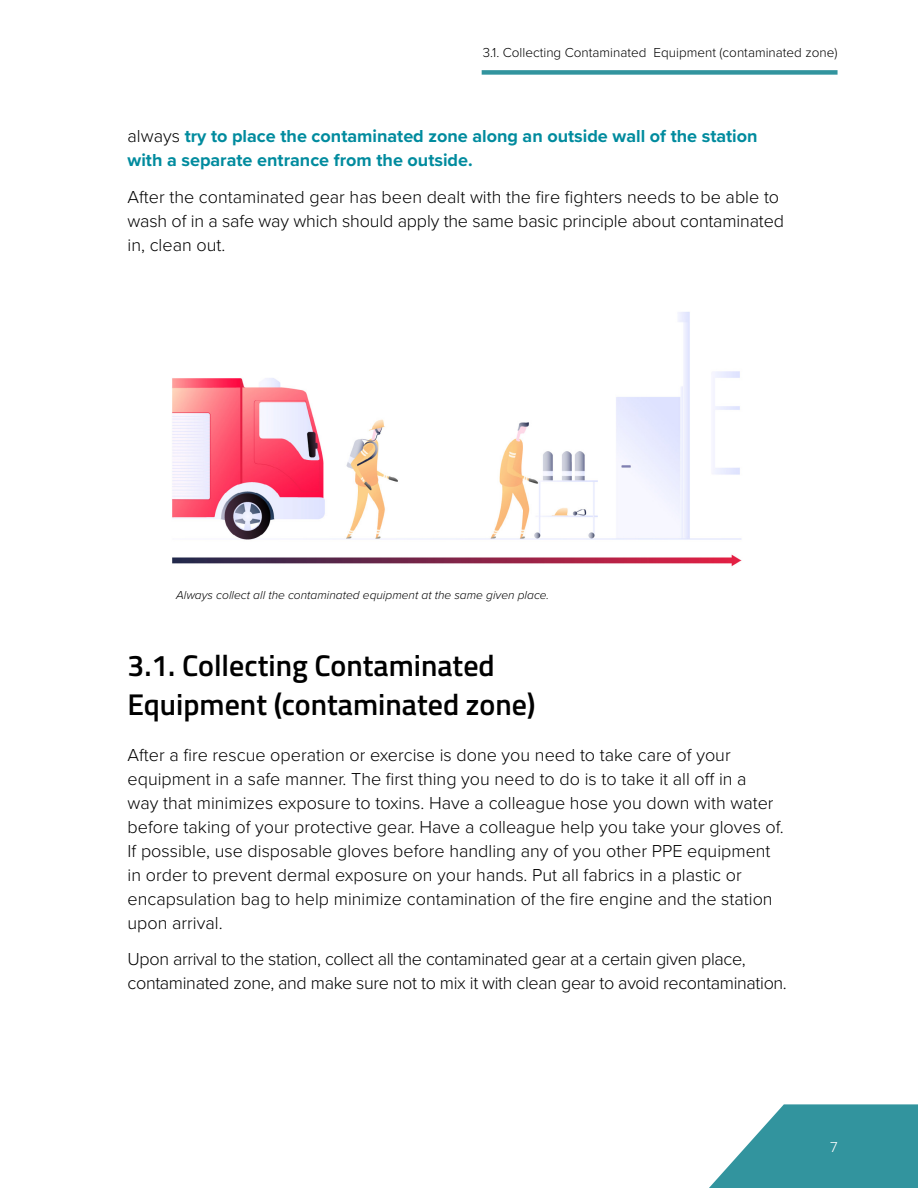
<style>
.page{position:relative;width:918px;height:1188px;background:#fff}
.page>*{position:absolute;margin:0;border:0;box-sizing:border-box;transform-origin:0 0}
.t1{font:600 30px/39px "Titillium Web";color:#000}
.t2{font:300 18px/24px "Proxima Nova";color:#000}
.t3{font:300 18px/24px "Proxima Nova";letter-spacing:-.02em;color:#000}
.t4{font:700 18px/24px "Proxima Nova";color:#008b9e}
.t5{font:300 15px "Proxima Nova";color:#fff}
.t6{font:300 13.5px "Proxima Nova";color:#000}
.t7{font:italic 300 12px "Proxima Nova";color:#000}
.s1{font-weight:300;color:#000}
</style>
<div class="page">
<svg style="left:709px;top:1104px;width:209px;height:84px"></svg>
<div style="left:482px;top:70px;width:356px;height:5px;background:#32949e"></div>
<img style="left:172px;top:312px;width:570px;height:255px">
<p class="t6" style="left:483px;top:42px;width:356px">3.1. Collecting Contaminated Equipment (contaminated zone)</p>
<p class="t4" style="left:128px;top:123px;width:632px"><span class="s1">always</span> try to place the contaminated zone along an outside wall of the station with a separate entrance from the outside.</p>
<p class="t2" style="left:128px;top:184px;width:658px">After the contaminated gear has been dealt with the fire fighters needs to be able to wash of in a safe way which should apply the same basic principle about contaminated in, clean out.</p>
<p class="t7" style="left:176px;top:586px;width:375px">Always collect all the contaminated equipment at the same given place.</p>
<h1 class="t1" style="left:128px;top:645px;width:409px">3.1. Collecting Contaminated<br>Equipment (contaminated zone)</h1>
<p class="t2" style="left:128px;top:742px;width:658px">After a fire rescue operation or exercise is done you need to take care of your equipment in a safe manner. The first thing you need to do is to take it all off in a<br>way that minimizes exposure to toxins. Have a colleague hose you down with water before taking of your protective gear. Have a colleague help you take your gloves of.<br>If possible, use disposable gloves before handling any of you other PPE equipment in order to prevent dermal exposure on your hands. Put all fabrics in a plastic or encapsulation bag to help minimize contamination of the fire engine and the station upon arrival.</p>
<p class="t3" style="left:128px;top:946px;width:661px">Upon arrival to the station, collect all the contaminated gear at a certain given place, contaminated zone, and make sure not to mix it with clean gear to avoid recontamination.</p>
<p class="t5" style="left:830px;top:1136px;width:9px">7</p>
</div>
